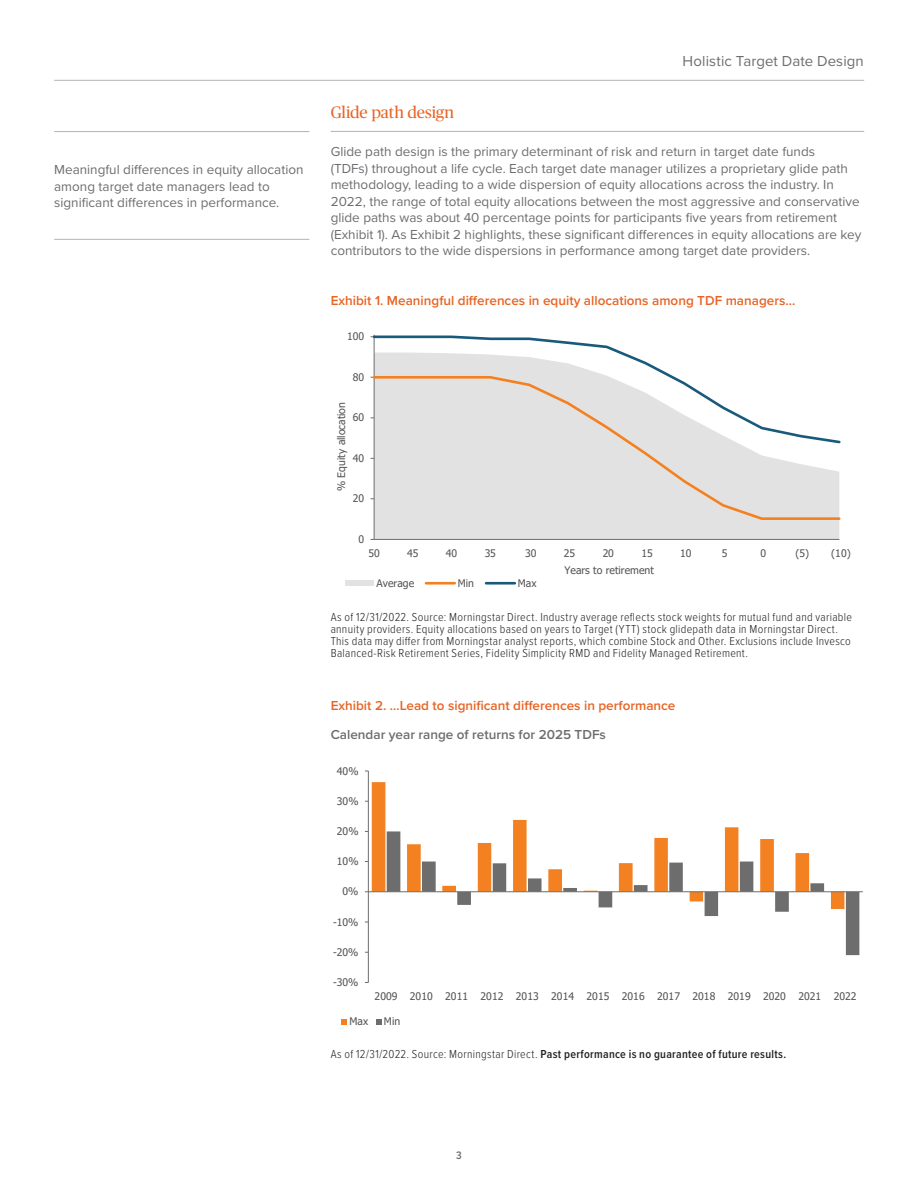
<style>
.page{position:relative;width:918px;height:1188px;background:#fff}
.page>*{position:absolute;margin:0;border:0;box-sizing:border-box;transform-origin:0 0}
.Feature_Heading_-_Ru{font:16.5px "Publico Headline";letter-spacing:-.005em;color:#e86424}
.Small-Page_Header{font:15px "Proxima Nova";letter-spacing:.005em;color:#6c6d70}
.Body{font:13.5px/16.5px "Proxima Nova";color:#6c6d70}
.Chart_Table_Title{font:600 13.5px "Proxima Nova";color:#e86424}
.Body-2{font:600 13.5px "Proxima Nova";color:#6c6d70}
.Foot{font:300 12px/12px "Proxima Nova Cond";letter-spacing:.025em;color:#231f20}
.Foot-2{font:600 12px "Proxima Nova Cond";letter-spacing:.025em;color:#231f20}
.t1{font:600 11.25px "Proxima Nova Cond";color:#6c6d70}
.t2{font:10.5px "Tahoma";letter-spacing:.005em;color:#525352}
.s1{font-weight:300}
</style>
<div class="page">
<hr style="left:54px;top:80px;width:810px;height:1px;background:#b2b3b7">
<hr style="left:54px;top:239px;width:255px;height:1px;background:#b2b3b7">
<hr style="left:54px;top:131px;width:255px;height:1px;background:#b2b3b7">
<hr style="left:331px;top:131px;width:533px;height:1px;background:#b2b3b7">
<div style="left:375px;top:521px;width:464px;height:18px;background:#e2e2e2"></div>
<hr style="left:374px;top:335px;width:1px;height:204px;background:#6d6d6d">
<hr style="left:374px;top:539px;width:465px;height:1px;background:#6d6d6d">
<svg style="left:374px;top:445px;width:466px;height:76px;background:#e3e1df"></svg>
<svg style="left:374px;top:335px;width:466px;height:110px"></svg>
<div style="left:345px;top:580px;width:29px;height:6px;background:#e2e2e2"></div>
<hr style="left:426px;top:582px;width:29px;height:3px;background:#f48121">
<hr style="left:486px;top:582px;width:29px;height:3px;background:#175a7b">
<svg style="left:372px;top:782px;width:367px;height:111px"></svg>
<svg style="left:387px;top:831px;width:472px;height:124px"></svg>
<hr style="left:368px;top:771px;width:1px;height:211px;background:#6d6d6d">
<hr style="left:368px;top:891px;width:495px;height:1px;background:#6d6d6d">
<svg style="left:342px;top:1019px;width:5px;height:5px"></svg>
<svg style="left:376px;top:1019px;width:6px;height:5px"></svg>
<p class="Body" style="left:54px;top:161px;width:251px">Meaningful differences in equity allocation among target date managers lead to significant differences in performance.</p>
<p class="Small-Page_Header" style="left:683px;top:50px;width:183px">Holistic Target Date Design</p>
<p class="Feature_Heading_-_Ru" style="left:331px;top:101px;width:125px">Glide path design</p>
<p class="Body" style="left:331px;top:143px;width:532px">Glide path design is the primary determinant of risk and return in target date funds<br>(TDFs) throughout a life cycle. Each target date manager utilizes a proprietary glide path methodology, leading to a wide dispersion of equity allocations across the industry. In 2022, the range of total equity allocations between the most aggressive and conservative glide paths was about 40 percentage points for participants five years from retirement (Exhibit 1). As Exhibit 2 highlights, these significant differences in equity allocations are key contributors to the wide dispersions in performance among target date providers.</p>
<p class="Chart_Table_Title" style="left:331px;top:290px;width:466px">Exhibit 1. Meaningful differences in equity allocations among TDF managers…</p>
<p class="t2" style="left:347px;top:329px;width:19px">100</p>
<p class="t2" style="left:353px;top:370px;width:13px">80</p>
<p class="t2" style="left:334px;top:491px;width:91px;rotate:-90deg">% Equity allocation</p>
<p class="t2" style="left:353px;top:411px;width:13px">60</p>
<p class="t2" style="left:353px;top:451px;width:13px">40</p>
<p class="t2" style="left:353px;top:492px;width:13px">20</p>
<p class="t2" style="left:359px;top:532px;width:7px">0</p>
<p class="t2" style="left:368px;top:546px;width:13px">50</p>
<p class="t2" style="left:407px;top:546px;width:13px">45</p>
<p class="t2" style="left:446px;top:546px;width:13px">40</p>
<p class="t2" style="left:485px;top:546px;width:13px">35</p>
<p class="t2" style="left:525px;top:546px;width:13px">30</p>
<p class="t2" style="left:564px;top:546px;width:13px">25</p>
<p class="t2" style="left:603px;top:546px;width:13px">20</p>
<p class="t2" style="left:641px;top:546px;width:13px">15</p>
<p class="t2" style="left:680px;top:546px;width:13px">10</p>
<p class="t2" style="left:722px;top:546px;width:7px">5</p>
<p class="t2" style="left:761px;top:546px;width:7px">0</p>
<p class="t2" style="left:795px;top:546px;width:57px">(5) (10)</p>
<p class="t2" style="left:565px;top:563px;width:91px">Years to retirement</p>
<p class="t2" style="left:377px;top:576px;width:39px">Average</p>
<p class="t2" style="left:458px;top:576px;width:18px">Min</p>
<p class="t2" style="left:518px;top:576px;width:20px">Max</p>
<p class="Foot" style="left:331px;top:610px;width:523px">As of 12/31/2022. Source: Morningstar Direct. Industry average reflects stock weights for mutual fund and variable annuity providers. Equity allocations based on years to Target (YTT) stock glidepath data in Morningstar Direct.<br>This data may differ from Morningstar analyst reports, which combine Stock and Other. Exclusions include Invesco Balanced-Risk Retirement Series, Fidelity Simplicity RMD and Fidelity Managed Retirement.</p>
<p class="Chart_Table_Title" style="left:331px;top:696px;width:346px">Exhibit 2. …Lead to significant differences in performance</p>
<p class="Body-2" style="left:331px;top:725px;width:277px">Calendar year range of returns for 2025 TDFs</p>
<p class="t2" style="left:337px;top:764px;width:23px">40%</p>
<p class="t2" style="left:337px;top:794px;width:23px">30%</p>
<p class="t2" style="left:337px;top:824px;width:23px">20%</p>
<p class="t2" style="left:337px;top:854px;width:23px">10%</p>
<p class="t2" style="left:343px;top:885px;width:17px">0%</p>
<p class="t2" style="left:333px;top:915px;width:27px">-10%</p>
<p class="t2" style="left:333px;top:945px;width:27px">-20%</p>
<p class="t2" style="left:333px;top:975px;width:27px">-30%</p>
<p class="t2" style="left:375px;top:989px;width:484px">2009 2010 2011 2012 2013 2014 2015 2016 2017 2018 2019 2020 2021 2022</p>
<p class="t2" style="left:350px;top:1014px;width:20px">Max</p>
<p class="t2" style="left:384px;top:1014px;width:18px">Min</p>
<p class="Foot-2" style="left:331px;top:1046px;width:457px"><span class="s1">As of 12/31/2022. Source: Morningstar Direct.</span> Past performance is no guarantee of future results.</p>
<p class="t1" style="left:456px;top:1147px;width:7px">3</p>
</div>
